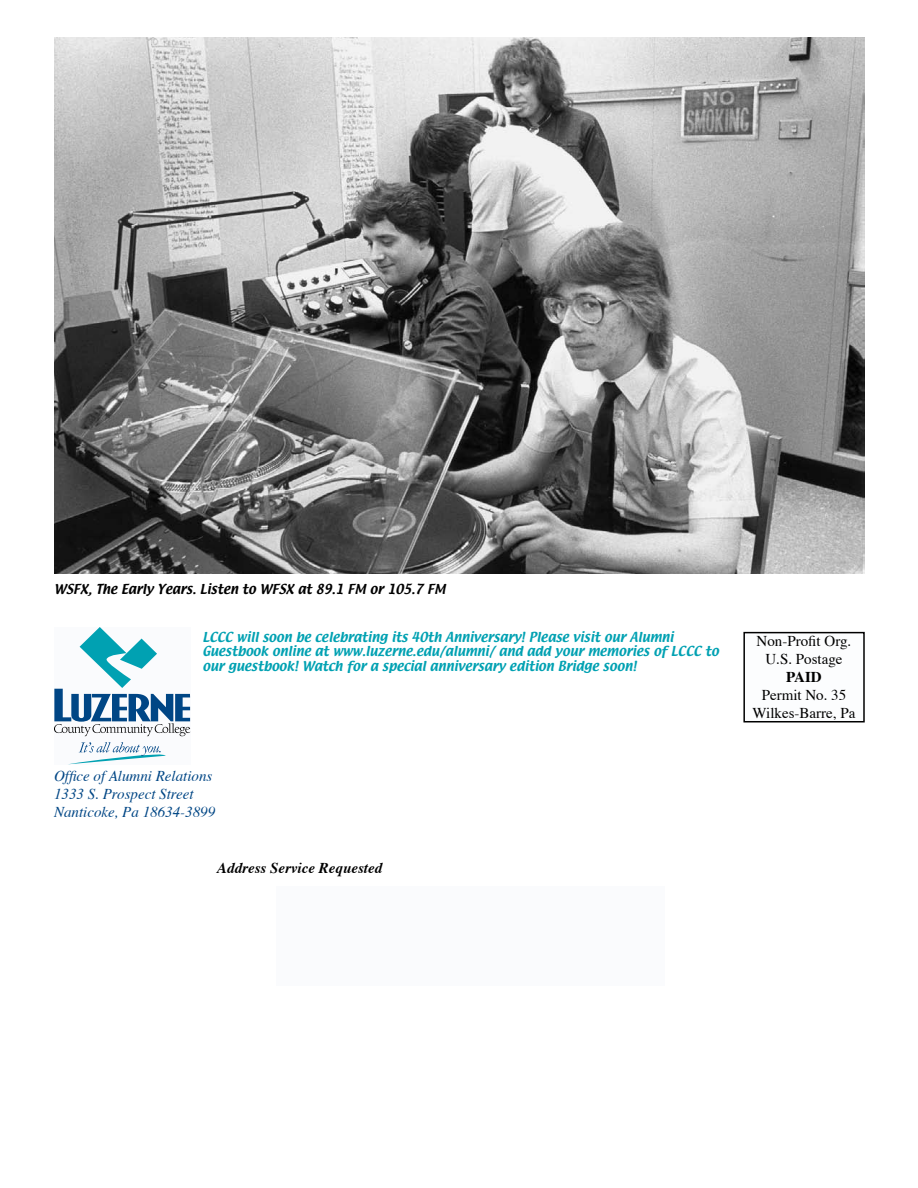
<style>
.page{position:relative;width:918px;height:1188px;background:#fff}
.page>*{position:absolute;margin:0;border:0;box-sizing:border-box;transform-origin:0 0}
.t1{font:italic 15px/18px "Times";color:#004685}
.t2{font:15px/18px "Times";color:#000;text-align:center}
.t3{font:italic 700 15px "Times";color:#000}
.t4{font:700 15px "Times";color:#000}
.t5{font:12px/14.4px "Textile";color:#00a1b2}
.t6{font:12px "Textile";color:#000}
</style>
<div class="page">
<div style="left:743px;top:632px;width:122px;height:90px;border:2px solid #000"></div>
<div style="left:276px;top:886px;width:388px;height:100px;background:#fafbfd"></div>
<div style="left:54px;top:627px;width:136px;height:137px;background:#fafbfd"></div>
<svg style="left:54px;top:627px;width:136px;height:109px"></svg>
<svg style="left:70px;top:742px;width:96px;height:22px"></svg>
<img style="left:54px;top:37px;width:810px;height:537px">
<p class="t6" style="left:54px;top:581px;width:393px">WSFX, The Early Years. Listen to WFSX at 89.1 FM or 105.7 FM</p>
<p class="t5" style="left:202px;top:630px;width:518px">LCCC will soon be celebrating its 40th Anniversary! Please visit our Alumni<br>Guestbook online at www.luzerne.edu/alumni/ and add your memories of LCCC to our guestbook! Watch for a special anniversary edition Bridge soon!</p>
<p class="t1" style="left:54px;top:766px;width:163px">Office of Alumni Relations<br>1333 S. Prospect Street<br>Nanticoke, Pa 18634-3899</p>
<p class="t3" style="left:217px;top:854px;width:166px">Address Service Requested</p>
<p class="t2" style="left:757px;top:630px;width:96px">Non-Profit Org.<br>U.S. Postage</p>
<p class="t4" style="left:786px;top:662px;width:37px">PAID</p>
<p class="t2" style="left:753px;top:684px;width:104px">Permit No. 35<br>Wilkes-Barre, Pa</p>
</div>
